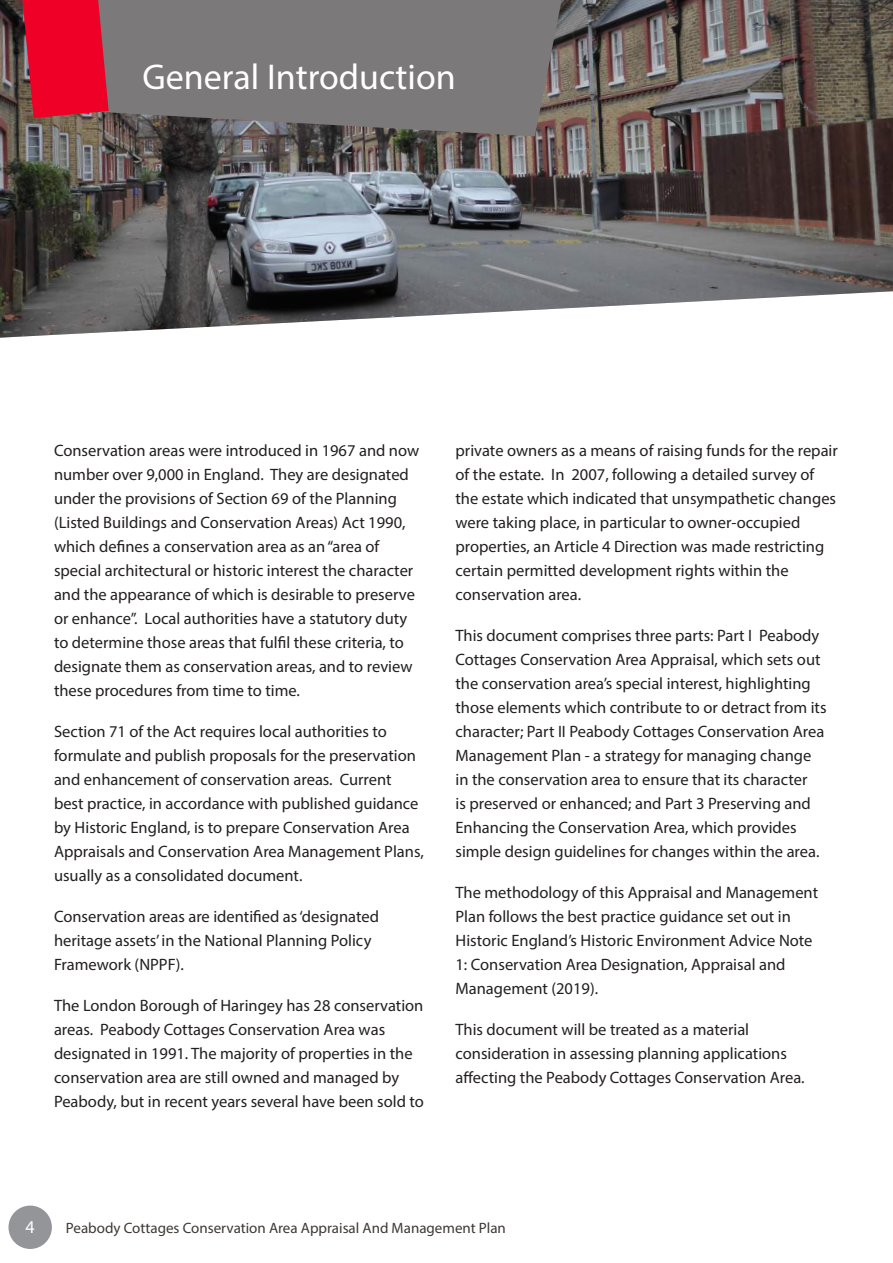
<style>
.page{position:relative;width:893px;height:1263px;background:#fff}
.page>*{position:absolute;margin:0;border:0;box-sizing:border-box;transform-origin:0 0}
.t1{font:36px "Myriad Pro";color:#fff}
.t2{font:18px "Myriad Pro";color:#fff}
.t3{font:16.5px/24px "Myriad Pro";color:#231f20}
.t4{font:15px "Myriad Pro";color:#3e3835}
</style>
<div class="page">
<div style="left:9px;top:1205px;width:43px;height:44px;background:#939598;border-radius:50%"></div>
<img style="left:0;top:0;width:892px;height:338px">
<svg style="left:84px;top:0;width:478px;height:136px;background:#777575"></svg>
<svg style="left:23px;top:0;width:86px;height:118px;background:#dc0f30"></svg>
<svg style="left:892px;top:0;width:1px;height:292px"></svg>
<h1 class="t1" style="left:142px;top:55px;width:315px">General Introduction</h1>
<p class="t3" style="left:54px;top:438px;width:367px">Conservation areas were introduced in 1967 and now number over 9,000 in England. They are designated under the provisions of Section 69 of the Planning (Listed Buildings and Conservation Areas) Act 1990, which defines a conservation area as an “area of special architectural or historic interest the character and the appearance of which is desirable to preserve or enhance”. Local authorities have a statutory duty to determine those areas that fulfil these criteria, to designate them as conservation areas, and to review these procedures from time to time.</p>
<p class="t3" style="left:54px;top:719px;width:371px">Section 71 of the Act requires local authorities to formulate and publish proposals for the preservation and enhancement of conservation areas. Current best practice, in accordance with published guidance by Historic England, is to prepare Conservation Area Appraisals and Conservation Area Management Plans, usually as a consolidated document.</p>
<p class="t3" style="left:54px;top:904px;width:326px">Conservation areas are identified as ‘designated heritage assets’ in the National Planning Policy<br>Framework (NPPF).</p>
<p class="t3" style="left:54px;top:993px;width:371px">The London Borough of Haringey has 28 conservation areas. Peabody Cottages Conservation Area was designated in 1991. The majority of properties in the conservation area are still owned and managed by Peabody, but in recent years several have been sold to</p>
<p class="t3" style="left:455px;top:438px;width:384px">private owners as a means of raising funds for the repair of the estate. In 2007, following a detailed survey of the estate which indicated that unsympathetic changes were taking place, in particular to owner-occupied properties, an Article 4 Direction was made restricting certain permitted development rights within the conservation area.</p>
<p class="t3" style="left:455px;top:623px;width:373px">This document comprises three parts: Part I Peabody Cottages Conservation Area Appraisal, which sets out the conservation area’s special interest, highlighting those elements which contribute to or detract from its character; Part II Peabody Cottages Conservation Area Management Plan - a strategy for managing change in the conservation area to ensure that its character<br>is preserved or enhanced; and Part 3 Preserving and Enhancing the Conservation Area, which provides simple design guidelines for changes within the area.</p>
<p class="t3" style="left:455px;top:880px;width:364px">The methodology of this Appraisal and Management Plan follows the best practice guidance set out in Historic England’s Historic Environment Advice Note 1: Conservation Area Designation, Appraisal and Management (2019).</p>
<p class="t3" style="left:455px;top:1017px;width:351px">This document will be treated as a material consideration in assessing planning applications affecting the Peabody Cottages Conservation Area.</p>
<p class="t2" style="left:26px;top:1215px;width:11px">4</p>
<p class="t4" style="left:66px;top:1218px;width:441px">Peabody Cottages Conservation Area Appraisal And Management Plan</p>
</div>
